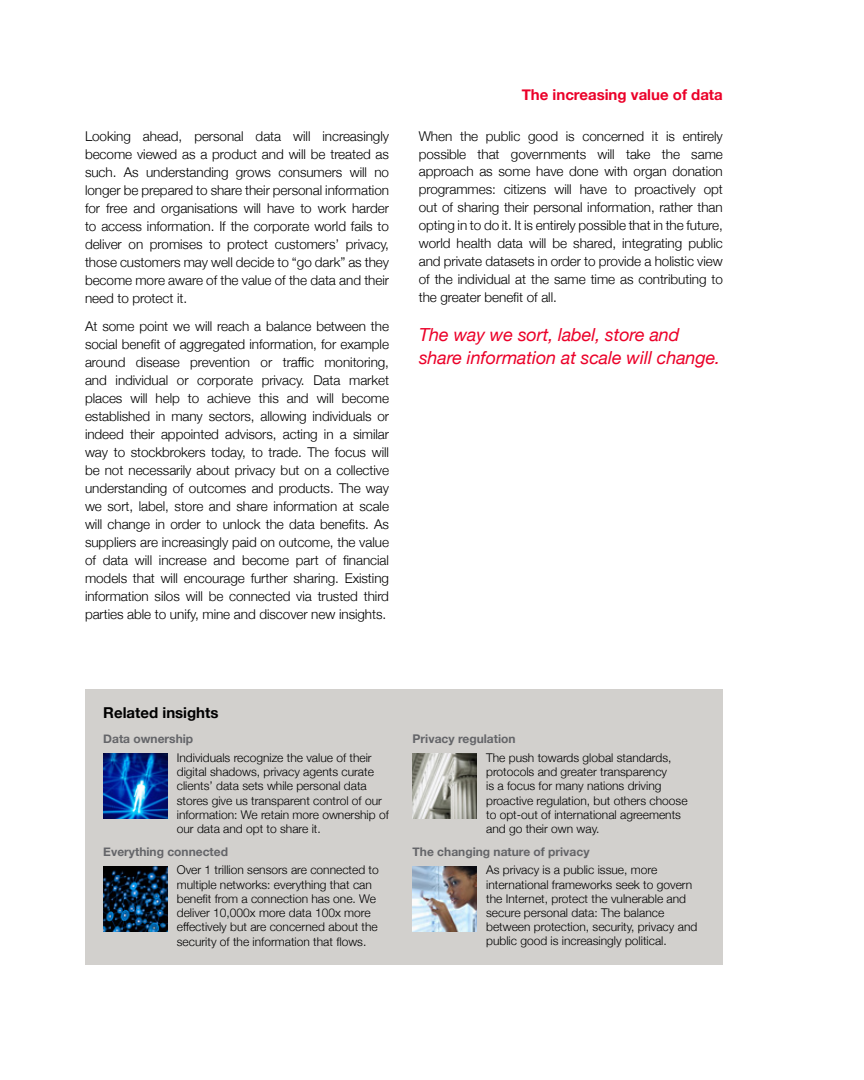
<style>
.page{position:relative;width:864px;height:1080px;background:#fff}
.page>*{position:absolute;margin:0;border:0;box-sizing:border-box;transform-origin:0 0}
.t1{font:italic 18px/22.5px "Helvetica Neue";letter-spacing:-.005em;color:#eb0029}
.t2{font:700 15px "Helvetica Neue";color:#eb0029}
.t3{font:700 15px "Helvetica Neue";color:#000}
.t4{font:300 13.5px/18px "Helvetica Neue";letter-spacing:-.005em;color:#000;text-align:justify}
.t5{font:300 12px/14.2px "Helvetica Neue";color:#000}
.t6{font:700 12px "Helvetica Neue";color:#646569}
</style>
<div class="page">
<div style="left:85px;top:689px;width:638px;height:276px;background:#d2d0cd"></div>
<img style="left:103px;top:753px;width:65px;height:66px">
<img style="left:413px;top:753px;width:64px;height:66px">
<img style="left:103px;top:866px;width:65px;height:66px">
<img style="left:413px;top:866px;width:64px;height:66px">
<p class="t4" style="left:85px;top:126px;width:306px">Looking ahead, personal data will increasingly become viewed as a product and will be treated as such. As understanding grows consumers will no longer be prepared to share their personal information for free and organisations will have to work harder to access information. If the corporate world fails to deliver on promises to protect customers’ privacy, those customers may well decide to “go dark” as they become more aware of the value of the data and their need to protect it.</p>
<p class="t4" style="left:85px;top:316px;width:306px">At some point we will reach a balance between the social benefit of aggregated information, for example around disease prevention or traffic monitoring, and individual or corporate privacy. Data market places will help to achieve this and will become established in many sectors, allowing individuals or indeed their appointed advisors, acting in a similar way to stockbrokers today, to trade. The focus will be not necessarily about privacy but on a collective understanding of outcomes and products. The way we sort, label, store and share information at scale will change in order to unlock the data benefits. As suppliers are increasingly paid on outcome, the value of data will increase and become part of financial models that will encourage further sharing. Existing information silos will be connected via trusted third parties able to unify, mine and discover new insights.</p>
<p class="t2" style="left:522px;top:83px;width:203px">The increasing value of data</p>
<p class="t4" style="left:419px;top:126px;width:306px">When the public good is concerned it is entirely possible that governments will take the same approach as some have done with organ donation programmes: citizens will have to proactively opt out of sharing their personal information, rather than opting in to do it. It is entirely possible that in the future, world health data will be shared, integrating public and private datasets in order to provide a holistic view of the individual at the same time as contributing to the greater benefit of all.</p>
<h1 class="t1" style="left:419px;top:324px;width:303px">The way we sort, label, store and share information at scale will change.</h1>
<p class="t3" style="left:103px;top:701px;width:117px">Related insights</p>
<p class="t6" style="left:103px;top:730px;width:91px">Data ownership</p>
<p class="t5" style="left:177px;top:750px;width:214px">Individuals recognize the value of their digital shadows, privacy agents curate clients’ data sets while personal data stores give us transparent control of our information: We retain more ownership of our data and opt to share it.</p>
<p class="t6" style="left:103px;top:842px;width:126px">Everything connected</p>
<p class="t5" style="left:177px;top:862px;width:204px">Over 1 trillion sensors are connected to multiple networks: everything that can benefit from a connection has one. We deliver 10,000x more data 100x more effectively but are concerned about the security of the information that flows.</p>
<p class="t6" style="left:413px;top:730px;width:104px">Privacy regulation</p>
<p class="t5" style="left:486px;top:750px;width:203px">The push towards global standards, protocols and greater transparency<br>is a focus for many nations driving proactive regulation, but others choose to opt-out of international agreements and go their own way.</p>
<p class="t6" style="left:413px;top:842px;width:178px">The changing nature of privacy</p>
<p class="t5" style="left:486px;top:862px;width:213px">As privacy is a public issue, more international frameworks seek to govern the Internet, protect the vulnerable and secure personal data: The balance between protection, security, privacy and public good is increasingly political.</p>
</div>
